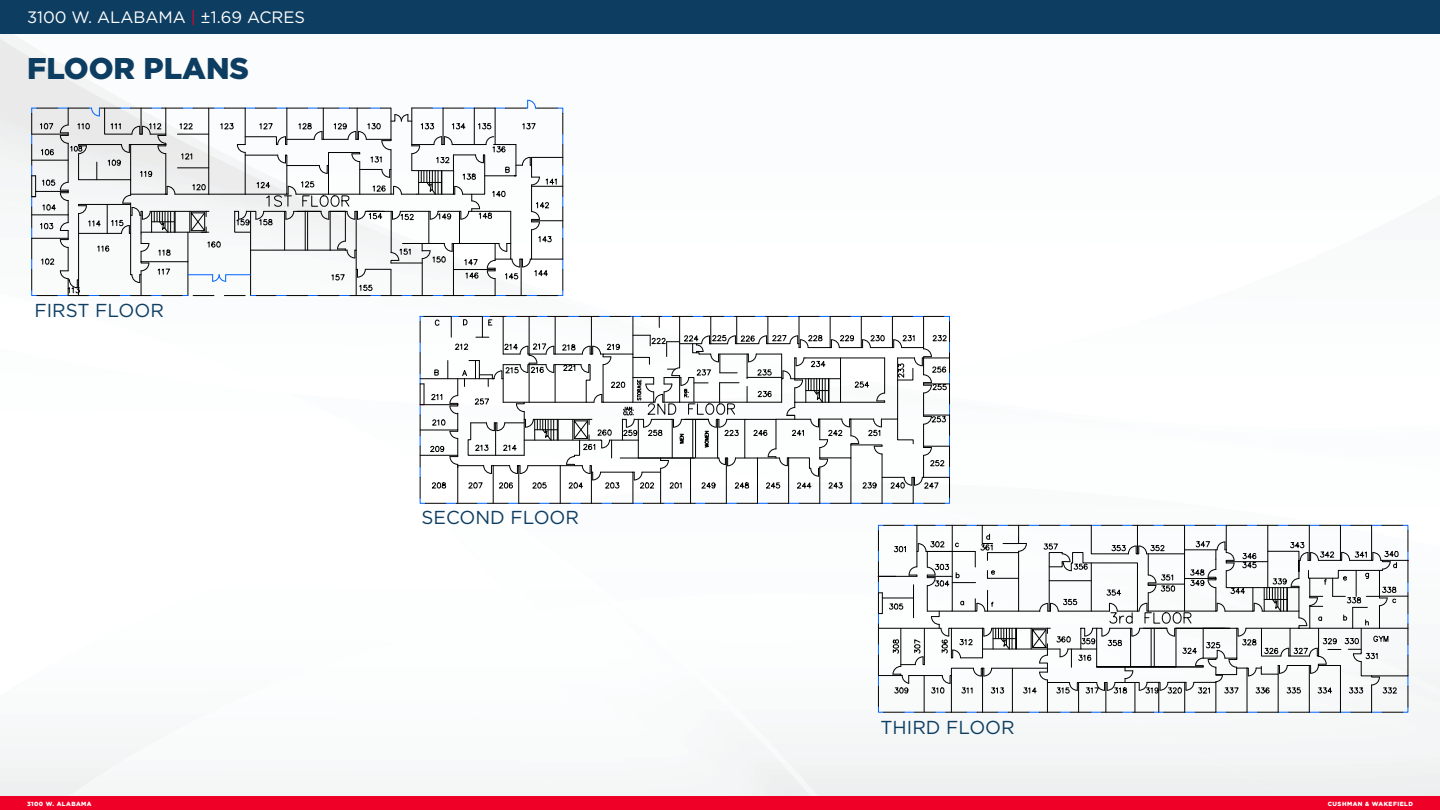
<style>
.page{position:relative;width:1440px;height:810px;background:#fff}
.page>*{position:absolute;margin:0;border:0;box-sizing:border-box;transform-origin:0 0}
.t1{font:900 30px "Gotham";color:#0d3d61}
.t2{font:18.75px "Gotham";color:#0d3d61}
.t3{font:16.5px "Gotham";color:#fff}
.t4{font:900 6px "Gotham";letter-spacing:.075em;color:#fff}
.s1{color:#ef0027}
</style>
<div class="page">
<img style="left:859px;top:33px;width:581px;height:1px">
<img style="left:585px;top:555px;width:293px;height:160px">
<img style="left:877px;top:397px;width:531px;height:158px">
<img style="left:0;top:33px;width:859px;height:372px">
<svg style="left:31px;top:100px;width:533px;height:196px"></svg>
<svg style="left:420px;top:316px;width:530px;height:188px"></svg>
<svg style="left:878px;top:525px;width:531px;height:188px"></svg>
<div style="left:0;top:796px;width:1440px;height:14px;background:#ef0027"></div>
<div style="left:0;top:0;width:1440px;height:33px;background:#0d3d61"></div>
<p class="t3" style="left:27px;top:7px;width:280px">3100 W. ALABAMA <span class="s1">|</span> ±1.69 ACRES</p>
<p class="t1" style="left:27px;top:47px;width:224px">FLOOR PLANS</p>
<p class="t2" style="left:34px;top:298px;width:131px">FIRST FLOOR</p>
<p class="t2" style="left:422px;top:506px;width:159px">SECOND FLOOR</p>
<p class="t2" style="left:880px;top:715px;width:136px">THIRD FLOOR</p>
<p class="t4" style="left:27px;top:799px;width:66px">3100 W. ALABAMA</p>
<p class="t4" style="left:1328px;top:799px;width:87px">CUSHMAN &amp; WAKEFIELD</p>
</div>
